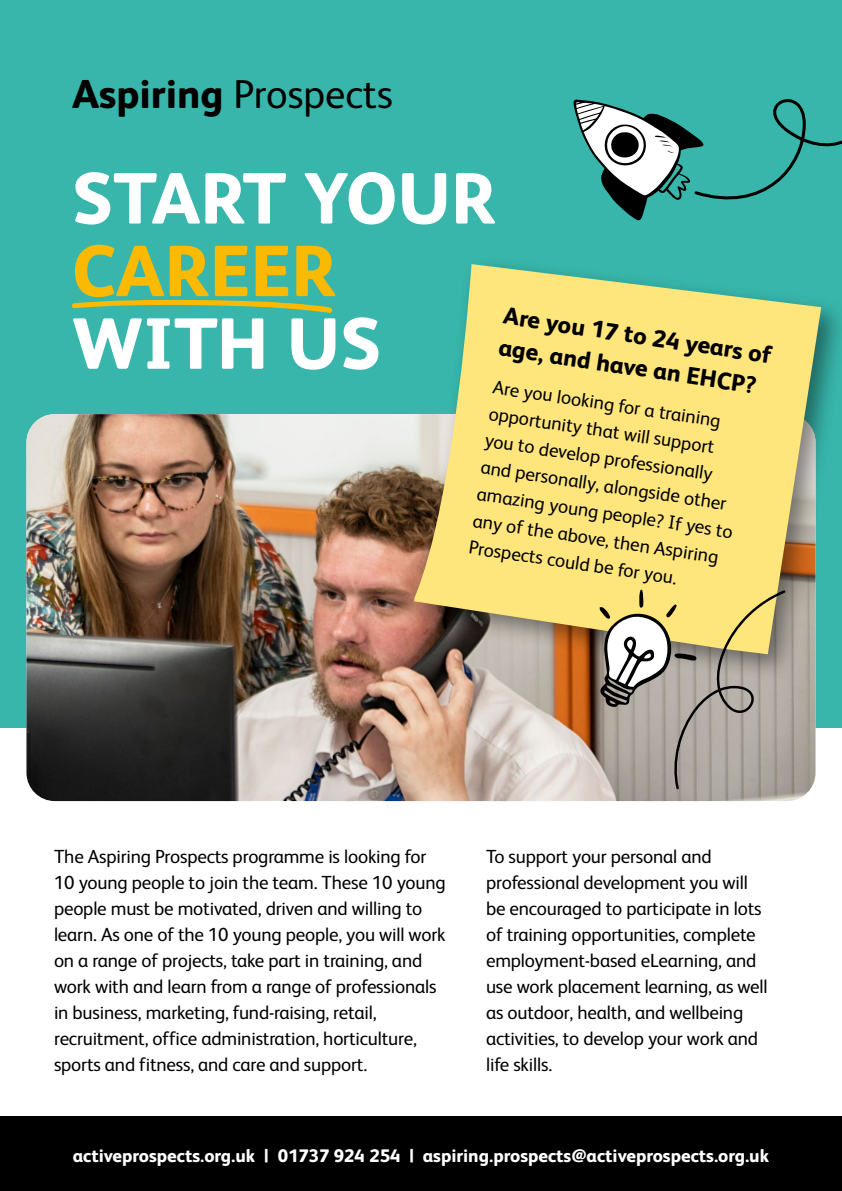
<style>
.page{position:relative;width:842px;height:1191px;background:#fff}
.page>*{position:absolute;margin:0;border:0;box-sizing:border-box;transform-origin:0 0}
.t1{font:800 72.6px "FS Albert Alt";color:#fff}
.t2{font:800 72.6px "FS Albert Alt";color:#fbba00}
.t3{font:40.4px "FS Albert";color:#000}
.t4{font:800 24px/31.8px "FS Albert";color:#000}
.t5{font:19px/26px "FS Albert";letter-spacing:-.01em;color:#000}
.t6{font:800 18.2px "FS Albert";color:#fff}
.s1{font-weight:800}
</style>
<div class="page">
<div style="left:0;top:0;width:842px;height:727px;background:#38b6ab"></div>
<svg style="left:72px;top:300px;width:260px;height:13px"></svg>
<img style="left:26px;top:414px;width:789px;height:387px">
<div style="left:405px;top:255px;width:437px;height:427px;background:#000;opacity:.44"></div>
<svg style="left:414px;top:264px;width:407px;height:390px;background:#d9d27f"></svg>
<div style="left:0;top:1116px;width:842px;height:75px;background:#000"></div>
<svg style="left:600px;top:589px;width:185px;height:200px;background:#b7ad92"></svg>
<svg style="left:573px;top:99px;width:269px;height:122px"></svg>
<h2 class="t3" style="left:72px;top:71px;width:322px"><span class="s1">Aspiring</span> Prospects</h2>
<h1 class="t1" style="left:72px;top:156px;width:426px">START YOUR</h1>
<h1 class="t2" style="left:72px;top:228px;width:266px">CAREER</h1>
<h1 class="t1" style="left:72px;top:301px;width:311px">WITH US</h1>
<p class="t4" style="left:505px;top:300px;width:272px;rotate:8deg">Are you 17 to 24 years of age, and have an EHCP?</p>
<p class="t5" style="left:495px;top:372px;width:261px;line-height:27px;rotate:9deg">Are you looking for a training opportunity that will support you to develop professionally and personally, alongside other amazing young people? If yes to any of the above, then Aspiring<br>Prospects could be for you.</p>
<p class="t5" style="left:54px;top:843px;width:393px">The Aspiring Prospects programme is looking for 10 young people to join the team. These 10 young people must be motivated, driven and willing to learn. As one of the 10 young people, you will work on a range of projects, take part in training, and work with and learn from a range of professionals in business, marketing, fund-raising, retail, recruitment, office administration, horticulture, sports and fitness, and care and support.</p>
<p class="t5" style="left:486px;top:843px;width:283px">To support your personal and professional development you will be encouraged to participate in lots of training opportunities, complete employment-based eLearning, and use work placement learning, as well as outdoor, health, and wellbeing activities, to develop your work and life skills.</p>
<p class="t6" style="left:73px;top:1145px;width:698px">activeprospects.org.uk | 01737 924 254 | aspiring.prospects@activeprospects.org.uk</p>
</div>
